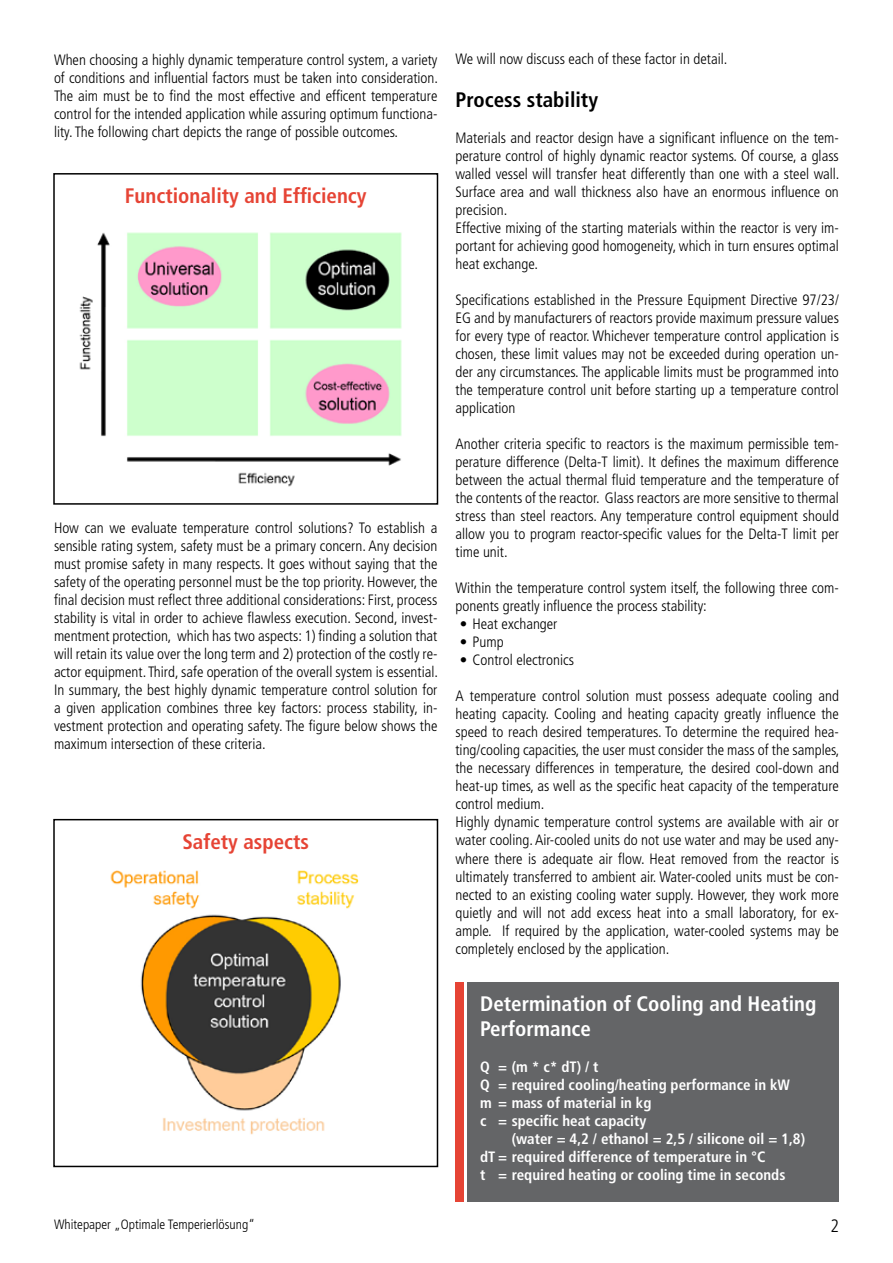
<style>
.page{position:relative;width:893px;height:1263px;background:#fff}
.page>*{position:absolute;margin:0;border:0;box-sizing:border-box;transform-origin:0 0}
.t1{font:700 condensed 21px/25.2px "Frutiger LT Std";color:#fff}
.t2{font:700 condensed 21px "Frutiger LT Std";color:#e64435}
.t3{font:700 condensed 21px "Frutiger LT Std";color:#000}
.t4{font:300 condensed 18px "Frutiger LT Std";color:#000}
.t5{font:300 condensed 15px/18px "Frutiger LT Std";color:#000;text-align:justify}
.t6{font:700 condensed 15px/18px "Frutiger LT Std";color:#fff}
.t7{font:300 condensed 13.5px "Frutiger LT Std";color:#000}
</style>
<div class="page">
<div style="left:53px;top:173px;width:385px;height:332px;border:2px solid #000"></div>
<div style="left:53px;top:819px;width:385px;height:348px;border:2px solid #000"></div>
<div style="left:467px;top:982px;width:372px;height:219px;background:#646567"></div>
<div style="left:455px;top:982px;width:9px;height:219px;background:#e64435"></div>
<img style="left:79px;top:232px;width:323px;height:255px">
<img style="left:110px;top:871px;width:249px;height:264px">
<p class="t5" style="left:54px;top:51px;width:386px">When choosing a highly dynamic temperature control system, a variety of conditions and influential factors must be taken into consideration.<br>The aim must be to find the most effective and efficent temperature control for the intended application while assuring optimum functiona&shy;lity. The following chart depicts the range of possible outcomes.</p>
<h1 class="t2" style="left:125px;top:183px;width:243px">Functionality and Efficiency</h1>
<p class="t5" style="left:54px;top:519px;width:386px">How can we evaluate temperature control solutions? To establish a sensible rating system, safety must be a primary concern. Any decision must promise safety in many respects. It goes without saying that the safety of the operating personnel must be the top priority. However, the final decision must reflect three additional considerations: First, process stability is vital in order to achieve flawless execution. Second, invest&shy;mentment protection, which has two aspects: 1) finding a solution that will retain its value over the long term and 2) protection of the costly re&shy;actor equipment. Third, safe operation of the overall system is essential.<br>In summary, the best highly dynamic temperature control solution for a given application combines three key factors: process stability, in&shy;vestment protection and operating safety. The figure below shows the maximum intersection of these criteria.</p>
<h1 class="t2" style="left:182px;top:829px;width:128px">Safety aspects</h1>
<p class="t5" style="left:455px;top:50px;width:273px">We will now discuss each of these factor in detail.</p>
<h1 class="t3" style="left:455px;top:88px;width:144px">Process stability</h1>
<p class="t5" style="left:455px;top:129px;width:386px;text-align:left">Materials and reactor design have a significant influence on the tem&shy;perature control of highly dynamic reactor systems. Of course, a glass walled vessel will transfer heat differently than one with a steel wall.<br>Surface area and wall thickness also have an enormous influence on precision.<br>Effective mixing of the starting materials within the reactor is very im&shy;portant for achieving good homogeneity, which in turn ensures optimal heat exchange.</p>
<p class="t5" style="left:455px;top:291px;width:385px">Specifications established in the Pressure Equipment Directive 97/23/ EG and by manufacturers of reactors provide maximum pressure values for every type of reactor. Whichever temperature control application is chosen, these limit values may not be exceeded during operation un&shy;der any circumstances. The applicable limits must be programmed into the temperature control unit before starting up a temperature control application</p>
<p class="t5" style="left:455px;top:435px;width:385px">Another criteria specific to reactors is the maximum permissible tem&shy;perature difference (Delta-T limit). It defines the maximum difference between the actual thermal fluid temperature and the temperature of the contents of the reactor. Glass reactors are more sensitive to thermal stress than steel reactors. Any temperature control equipment should allow you to program reactor-specific values for the Delta-T limit per time unit.</p>
<p class="t5" style="left:455px;top:579px;width:385px">Within the temperature control system itself, the following three com&shy;ponents greatly influence the process stability:</p>
<p class="t5" style="left:460px;top:615px;width:99px">• Heat exchanger</p>
<p class="t5" style="left:460px;top:633px;width:45px">• Pump</p>
<p class="t5" style="left:460px;top:651px;width:116px">• Control electronics</p>
<p class="t5" style="left:455px;top:687px;width:385px;text-align:left">A temperature control solution must possess adequate cooling and heating capacity. Cooling and heating capacity greatly influence the speed to reach desired temperatures. To determine the required hea&shy;ting/cooling capacities, the user must consider the mass of the samples, the necessary differences in temperature, the desired cool-down and heat-up times, as well as the specific heat capacity of the temperature control medium.<br>Highly dynamic temperature control systems are available with air or water cooling. Air-cooled units do not use water and may be used any&shy;where there is adequate air flow. Heat removed from the reactor is ultimately transferred to ambient air. Water-cooled units must be con&shy;nected to an existing cooling water supply. However, they work more quietly and will not add excess heat into a small laboratory, for ex&shy;ample. If required by the application, water-cooled systems may be completely enclosed by the application.</p>
<h1 class="t1" style="left:480px;top:991px;width:338px">Determination of Cooling and Heating<br>Performance</h1>
<p class="t6" style="left:480px;top:1058px;width:311px">Q = (m * c* dT) / t<br>Q = required cooling/heating performance in kW m = mass of material in kg<br>c = specific heat capacity</p>
<p class="t6" style="left:480px;top:1130px;width:326px;text-indent:32px">(water = 4,2 / ethanol = 2,5 / silicone oil = 1,8) dT = required difference of temperature in °C<br>t = required heating or cooling time in seconds</p>
<p class="t7" style="left:54px;top:1216px;width:202px">Whitepaper „Optimale Temperierlösung“</p>
<p class="t4" style="left:830px;top:1215px;width:10px">2</p>
</div>
